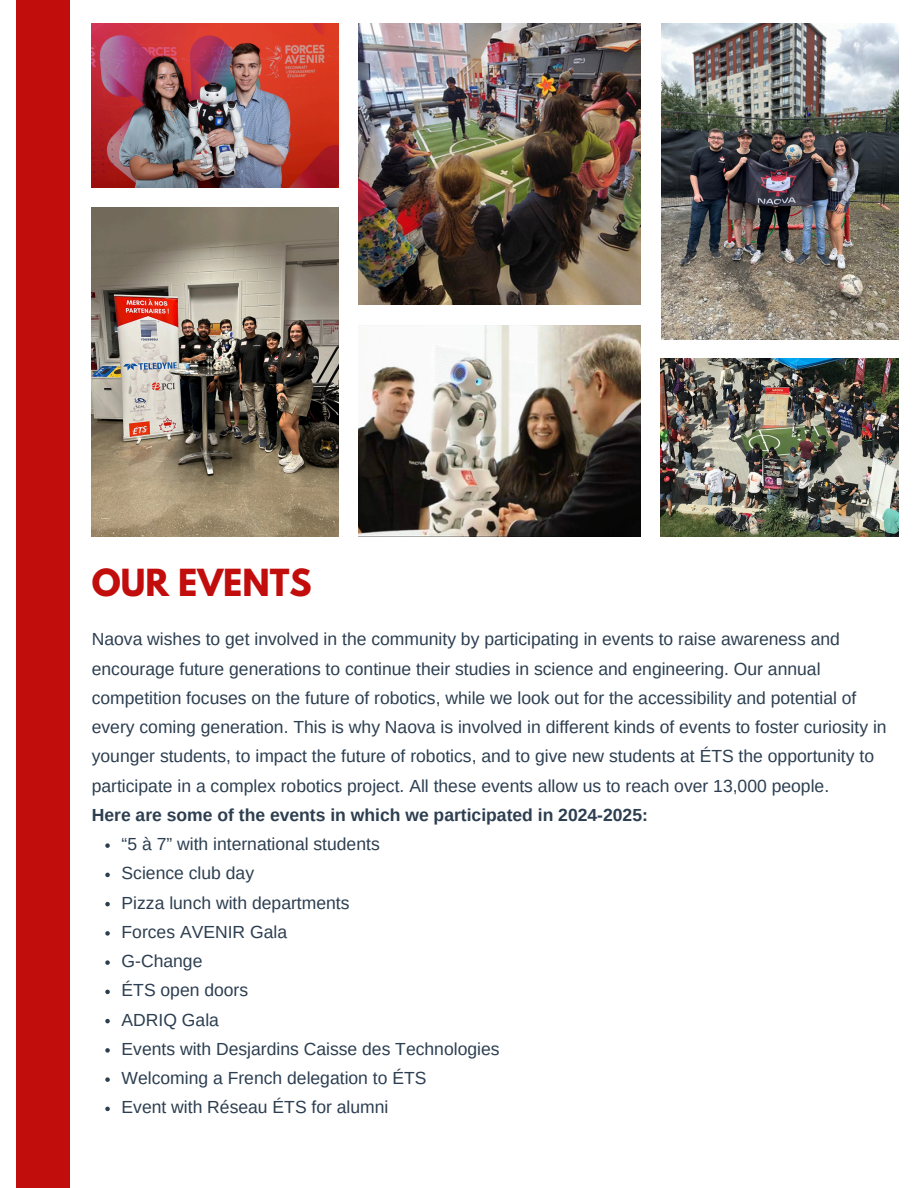
<style>
.page{position:relative;width:918px;height:1188px;background:#fff}
.page>*{position:absolute;margin:0;border:0;box-sizing:border-box;transform-origin:0 0}
.t1{font:700 33.15px "League Spartan";color:#c10d0c}
.t2{font:17.55px/29.2px "Arimo";color:#2c3e50}
.t3{font:700 17.55px "Arimo";color:#2c3e50}
</style>
<div class="page">
<div style="left:16px;top:0;width:54px;height:1188px;background:#c10d0c"></div>
<img style="left:358px;top:325px;width:282px;height:212px">
<img style="left:358px;top:23px;width:282px;height:282px">
<img style="left:661px;top:359px;width:237px;height:177px">
<img style="left:661px;top:23px;width:238px;height:317px">
<img style="left:92px;top:23px;width:246px;height:165px">
<img style="left:92px;top:208px;width:246px;height:328px">
<svg style="left:105px;top:843px;width:5px;height:5px"></svg>
<svg style="left:105px;top:873px;width:5px;height:4px"></svg>
<svg style="left:105px;top:902px;width:5px;height:4px"></svg>
<svg style="left:105px;top:931px;width:5px;height:5px"></svg>
<svg style="left:105px;top:960px;width:5px;height:5px"></svg>
<svg style="left:105px;top:990px;width:5px;height:4px"></svg>
<svg style="left:105px;top:1019px;width:5px;height:4px"></svg>
<svg style="left:105px;top:1048px;width:5px;height:5px"></svg>
<svg style="left:105px;top:1077px;width:5px;height:5px"></svg>
<svg style="left:105px;top:1107px;width:5px;height:4px"></svg>
<p class="t1" style="left:92px;top:566px;width:222px">OUR EVENTS</p>
<h1 class="t2" style="left:92px;top:625px;width:796px">Naova wishes to get involved in the community by participating in events to raise awareness and encourage future generations to continue their studies in science and engineering. Our annual competition focuses on the future of robotics, while we look out for the accessibility and potential of every coming generation. This is why Naova is involved in different kinds of events to foster curiosity in younger students, to impact the future of robotics, and to give new students at ÉTS the opportunity to participate in a complex robotics project. All these events allow us to reach over 13,000 people.</h1>
<p class="t3" style="left:92px;top:805px;width:558px">Here are some of the events in which we participated in 2024-2025:</p>
<p class="t2" style="left:122px;top:829px;width:260px">“5 à 7” with international students</p>
<p class="t2" style="left:122px;top:859px;width:134px">Science club day</p>
<p class="t2" style="left:122px;top:888px;width:229px">Pizza lunch with departments</p>
<p class="t2" style="left:122px;top:917px;width:167px">Forces AVENIR Gala</p>
<p class="t2" style="left:122px;top:946px;width:82px">G-Change</p>
<p class="t2" style="left:122px;top:976px;width:128px">ÉTS open doors</p>
<p class="t2" style="left:122px;top:1005px;width:99px">ADRIQ Gala</p>
<p class="t2" style="left:122px;top:1034px;width:379px">Events with Desjardins Caisse des Technologies</p>
<p class="t2" style="left:122px;top:1063px;width:306px">Welcoming a French delegation to ÉTS</p>
<p class="t2" style="left:122px;top:1093px;width:268px">Event with Réseau ÉTS for alumni</p>
</div>
